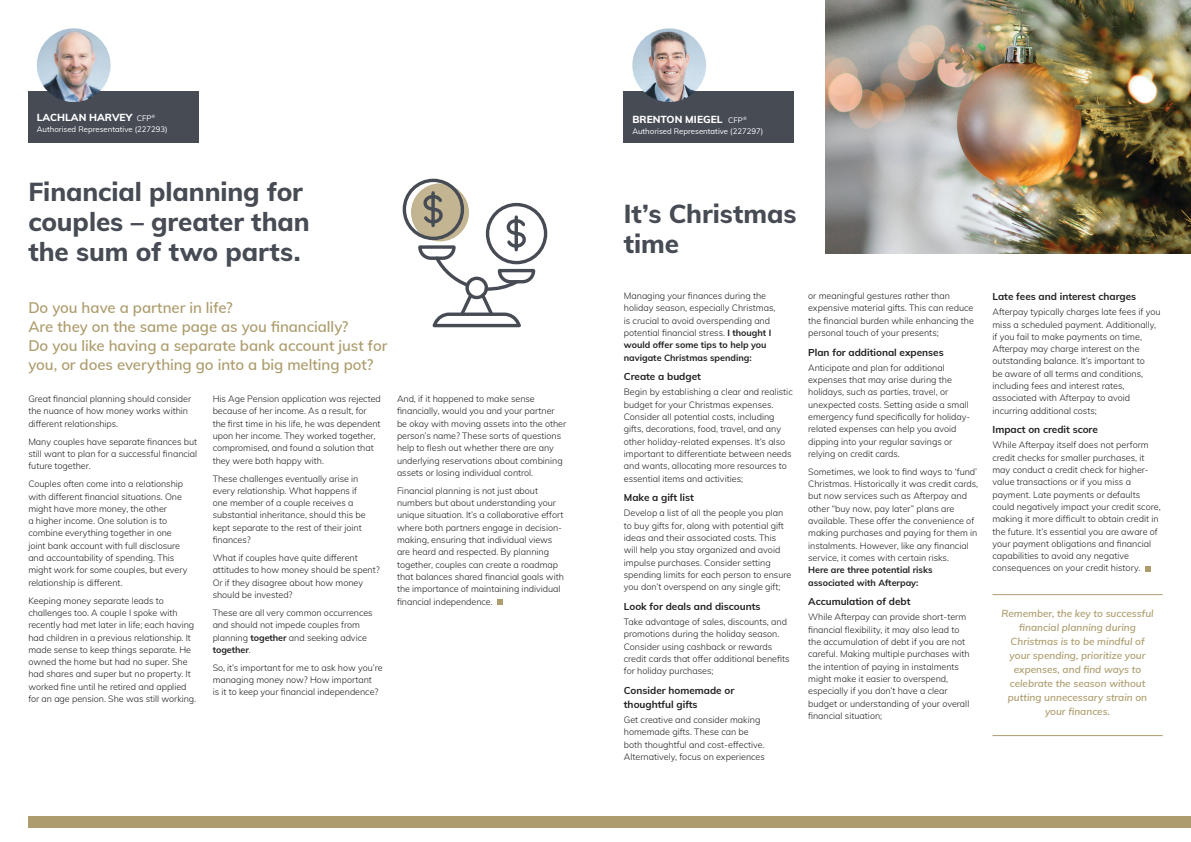
<style>
.page{position:relative;width:1191px;height:842px;background:#fff}
.page>*{position:absolute;margin:0;border:0;box-sizing:border-box;transform-origin:0 0}
.Heading_Style{font:800 26px/30px "Muli";letter-spacing:-.005em;color:#464b54}
.Subhead_Style{font:600 15px/19px "Muli";letter-spacing:-.005em;color:#ad9d6e}
.In-text_headling_Style{font:800 10.2px "Muli";color:#fff}
.Pull_Quote_Style{font:italic 600 10px/14px "Muli";color:#ad9d6e;text-align:center}
.Bodycopy_Style{font:700 10px/14px "Muli";color:#231f20}
.Bodycopy_Style-2{font:300 9px/12.3px "Muli";color:#231f20}
.Bodycopy_Style-3{font:7.8px "Muli";color:#fff}
.s1{font-weight:400;font-size:7.8px}
.s2{font-weight:700}
</style>
<div class="page">
<img style="left:825px;top:0;width:366px;height:253px">
<div style="left:28px;top:816px;width:1163px;height:12px;background:#ad9d6e"></div>
<svg style="left:1145px;top:566px;width:5px;height:5px"></svg>
<div style="left:624px;top:91px;width:170px;height:52px;background:#464b54"></div>
<img style="left:632px;top:28px;width:74px;height:74px;border-radius:37px">
<div style="left:28px;top:91px;width:170px;height:52px;background:#464b54"></div>
<img style="left:37px;top:28px;width:74px;height:74px;border-radius:37px">
<svg style="left:497px;top:599px;width:5px;height:6px"></svg>
<hr style="left:992px;top:735px;width:170px;height:1px;background:#ad9d6e">
<hr style="left:992px;top:594px;width:170px;height:1px;background:#ad9d6e">
<svg style="left:411px;top:183px;width:58px;height:58px"></svg>
<div style="left:403px;top:179px;width:61px;height:61px;border:3px solid #464b54;border-radius:50%"></div>
<div style="left:486px;top:203px;width:61px;height:61px;border:3px solid #464b54;border-radius:50%"></div>
<svg style="left:416px;top:193px;width:121px;height:135px"></svg>
<svg style="left:514px;top:217px;width:4px;height:33px"></svg>
<p class="In-text_headling_Style" style="left:37px;top:110px;width:120px">LACHLAN HARVEY <span class="s1">CFP</span><sup>®</sup></p>
<p class="Bodycopy_Style-3" style="left:37px;top:124px;width:132px">Authorised Representative (227293)</p>
<p class="Heading_Style" style="left:28px;top:176px;width:283px">Financial planning for couples – greater than the sum of two parts.</p>
<p class="Subhead_Style" style="left:28px;top:298px;width:360px">Do you have a partner in life?<br>Are they on the same page as you financially?<br>Do you like having a separate bank account just for you, or does everything go into a big melting pot?</p>
<p class="Bodycopy_Style-2" style="left:28px;top:392px;width:164px">Great financial planning should consider the nuance of how money works within different relationships.</p>
<p class="Bodycopy_Style-2" style="left:28px;top:435px;width:170px;text-align:justify">Many couples have separate finances but still want to plan for a successful financial future together.</p>
<p class="Bodycopy_Style-2" style="left:28px;top:477px;width:161px">Couples often come into a relationship with different financial situations. One might have more money, the other<br>a higher income. One solution is to combine everything together in one joint bank account with full disclosure and accountability of spending. This might work for some couples, but every relationship is different.</p>
<p class="Bodycopy_Style-2" style="left:28px;top:594px;width:169px">Keeping money separate leads to challenges too. A couple I spoke with recently had met later in life; each having had children in a previous relationship. It made sense to keep things separate. He owned the home but had no super. She had shares and super but no property. It worked fine until he retired and applied for an age pension. She was still working.</p>
<p class="Bodycopy_Style-2" style="left:213px;top:392px;width:170px">His Age Pension application was rejected because of her income. As a result, for the first time in his life, he was dependent upon her income. They worked together, compromised, and found a solution that they were both happy with.</p>
<p class="Bodycopy_Style-2" style="left:213px;top:472px;width:154px">These challenges eventually arise in every relationship. What happens if one member of a couple receives a substantial inheritance, should this be kept separate to the rest of their joint finances?</p>
<p class="Bodycopy_Style-2" style="left:213px;top:551px;width:168px">What if couples have quite different attitudes to how money should be spent?<br>Or if they disagree about how money should be invested?</p>
<p class="Bodycopy_Style-2" style="left:213px;top:606px;width:162px">These are all very common occurrences and should not impede couples from planning <span class="s2">together</span> and seeking advice <span class="s2">together</span>.</p>
<p class="Bodycopy_Style-2" style="left:213px;top:661px;width:171px">So, it’s important for me to ask how you’re managing money now? How important<br>is it to keep your financial independence?</p>
<p class="Bodycopy_Style-2" style="left:397px;top:392px;width:171px">And, if it happened to make sense financially, would you and your partner be okay with moving assets into the other person’s name? These sorts of questions help to flesh out whether there are any underlying reservations about combining assets or losing individual control.</p>
<p class="Bodycopy_Style-2" style="left:397px;top:484px;width:168px">Financial planning is not just about numbers but about understanding your unique situation. It’s a collaborative effort where both partners engage in decision&shy;making, ensuring that individual views are heard and respected. By planning together, couples can create a roadmap that balances shared financial goals with the importance of maintaining individual financial independence.</p>
<p class="In-text_headling_Style" style="left:632px;top:112px;width:116px">BRENTON MIEGEL <span class="s1">CFP</span><sup>®</sup></p>
<p class="Bodycopy_Style-3" style="left:632px;top:126px;width:132px">Authorised Representative (227297)</p>
<p class="Heading_Style" style="left:624px;top:198px;width:174px">It’s Christmas time</p>
<p class="Bodycopy_Style-2" style="left:624px;top:289px;width:153px">Managing your finances during the holiday season, especially Christmas, is crucial to avoid overspending and potential financial stress. <span class="s2">I thought I would offer some tips to help you navigate Christmas spending:</span></p>
<p class="Bodycopy_Style" style="left:624px;top:369px;width:79px">Create a budget</p>
<p class="Bodycopy_Style-2" style="left:624px;top:386px;width:170px">Begin by establishing a clear and realistic budget for your Christmas expenses.<br>Consider all potential costs, including gifts, decorations, food, travel, and any other holiday-related expenses. It’s also important to differentiate between needs and wants, allocating more resources to essential items and activities;</p>
<p class="Bodycopy_Style" style="left:624px;top:490px;width:71px">Make a gift list</p>
<p class="Bodycopy_Style-2" style="left:624px;top:506px;width:169px">Develop a list of all the people you plan to buy gifts for, along with potential gift ideas and their associated costs. This will help you stay organized and avoid impulse purchases. Consider setting spending limits for each person to ensure you don’t overspend on any single gift;</p>
<p class="Bodycopy_Style" style="left:624px;top:599px;width:138px">Look for deals and discounts</p>
<p class="Bodycopy_Style-2" style="left:624px;top:615px;width:167px">Take advantage of sales, discounts, and promotions during the holiday season.<br>Consider using cashback or rewards credit cards that offer additional benefits for holiday purchases;</p>
<p class="Bodycopy_Style" style="left:624px;top:683px;width:112px">Consider homemade or thoughtful gifts</p>
<p class="Bodycopy_Style-2" style="left:624px;top:713px;width:143px">Get creative and consider making homemade gifts. These can be both thoughtful and cost-effective.<br>Alternatively, focus on experiences</p>
<p class="Bodycopy_Style-2" style="left:808px;top:289px;width:167px">or meaningful gestures rather than expensive material gifts. This can reduce the financial burden while enhancing the personal touch of your presents;</p>
<p class="Bodycopy_Style" style="left:808px;top:345px;width:137px">Plan for additional expenses</p>
<p class="Bodycopy_Style-2" style="left:808px;top:361px;width:164px">Anticipate and plan for additional expenses that may arise during the holidays, such as parties, travel, or unexpected costs. Setting aside a small emergency fund specifically for holiday&shy;related expenses can help you avoid dipping into your regular savings or relying on credit cards.</p>
<p class="Bodycopy_Style-2" style="left:808px;top:465px;width:171px">Sometimes, we look to find ways to ‘fund’ Christmas. Historically it was credit cards, but now services such as Afterpay and other “buy now, pay later” plans are available. These offer the convenience of making purchases and paying for them in instalments. However, like any financial service, it comes with certain risks.<br><span class="s2">Here are three potential risks associated with Afterpay:</span></p>
<p class="Bodycopy_Style" style="left:808px;top:594px;width:104px">Accumulation of debt</p>
<p class="Bodycopy_Style-2" style="left:808px;top:610px;width:163px">While Afterpay can provide short-term financial flexibility, it may also lead to the accumulation of debt if you are not careful. Making multiple purchases with the intention of paying in instalments might make it easier to overspend, especially if you don’t have a clear budget or understanding of your overall financial situation;</p>
<p class="Bodycopy_Style" style="left:992px;top:289px;width:145px">Late fees and interest charges</p>
<p class="Bodycopy_Style-2" style="left:992px;top:305px;width:169px">Afterpay typically charges late fees if you miss a scheduled payment. Additionally, if you fail to make payments on time, Afterpay may charge interest on the outstanding balance. It’s important to<br>be aware of all terms and conditions, including fees and interest rates, associated with Afterpay to avoid incurring additional costs;</p>
<p class="Bodycopy_Style" style="left:992px;top:422px;width:107px">Impact on credit score</p>
<p class="Bodycopy_Style-2" style="left:992px;top:439px;width:170px">While Afterpay itself does not perform credit checks for smaller purchases, it may conduct a credit check for higher&shy;value transactions or if you miss a payment. Late payments or defaults could negatively impact your credit score, making it more difficult to obtain credit in the future. It’s essential you are aware of your payment obligations and financial capabilities to avoid any negative consequences on your credit history.</p>
<p class="Pull_Quote_Style" style="left:1001px;top:606px;width:154px">Remember, the key to successful financial planning during<br>Christmas is to be mindful of your spending, prioritize your expenses, and find ways to celebrate the season without putting unnecessary strain on your finances.</p>
</div>
